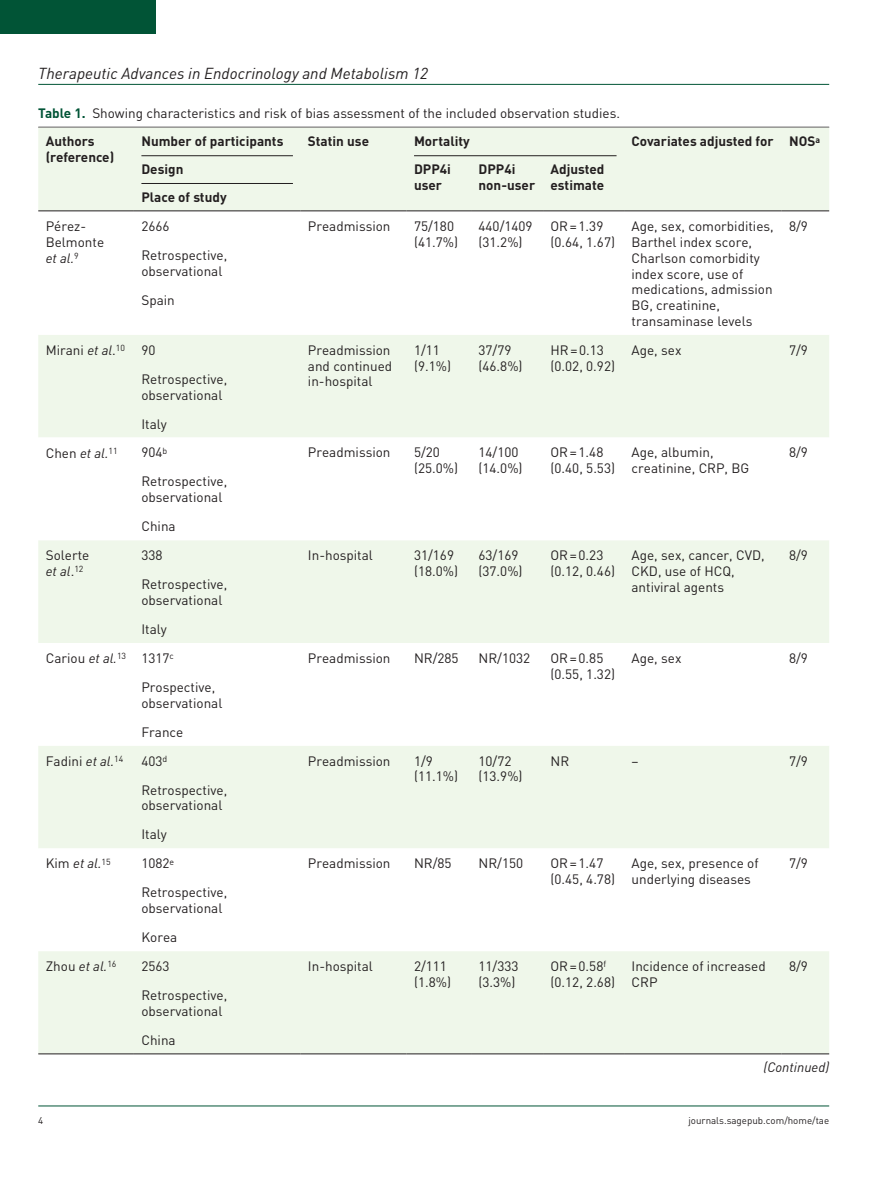
<style>
.page{position:relative;width:893px;height:1191px;background:#fff}
.page>*{position:absolute;margin:0;border:0;box-sizing:border-box;transform-origin:0 0}
.t1{font:italic 15.75px "DIN";color:#231f20}
.t2{font:13.5px/15.8px "DIN";color:#231f20}
.t3{font:700 13.5px/15.8px "DIN";color:#231f20}
.t4{font:italic 13.5px "DIN";color:#231f20}
.t5{font:9.75px "DIN";color:#231f20}
.s1{font-weight:700;color:#015436}
.s2{font-weight:700}
.s3{font-style:italic}
.s4{font-style:normal}
</style>
<div class="page">
<hr style="left:38px;top:84px;width:791px;height:1px;background:#015436">
<hr style="left:38px;top:1105px;width:791px;height:1px;background:#015436">
<div style="left:0;top:0;width:155px;height:34px;background:#015436"></div>
<hr style="left:38px;top:127px;width:791px;height:1px;background:#231f20">
<div style="left:38px;top:128px;width:791px;height:925px;background:#eff7ea"></div>
<svg style="left:38px;top:211px;width:791px;height:124px"></svg>
<svg style="left:38px;top:437px;width:791px;height:514px"></svg>
<hr style="left:38px;top:210px;width:96px;height:1px;background:#231f20">
<hr style="left:300px;top:210px;width:106px;height:1px;background:#231f20">
<hr style="left:624px;top:210px;width:158px;height:1px;background:#231f20">
<hr style="left:782px;top:210px;width:47px;height:1px;background:#231f20">
<hr style="left:134px;top:210px;width:166px;height:1px;background:#231f20">
<hr style="left:406px;top:210px;width:65px;height:1px;background:#231f20">
<hr style="left:471px;top:210px;width:72px;height:1px;background:#231f20">
<hr style="left:543px;top:210px;width:81px;height:1px;background:#231f20">
<hr style="left:38px;top:1053px;width:96px;height:1px;background:#231f20">
<hr style="left:134px;top:1053px;width:166px;height:1px;background:#231f20">
<hr style="left:300px;top:1053px;width:106px;height:1px;background:#231f20">
<hr style="left:406px;top:1053px;width:65px;height:1px;background:#231f20">
<hr style="left:471px;top:1053px;width:72px;height:1px;background:#231f20">
<hr style="left:543px;top:1053px;width:81px;height:1px;background:#231f20">
<hr style="left:624px;top:1053px;width:158px;height:1px;background:#231f20">
<hr style="left:782px;top:1053px;width:47px;height:1px;background:#231f20">
<hr style="left:141px;top:155px;width:152px;height:1px;background:#231f20">
<hr style="left:414px;top:155px;width:202px;height:1px;background:#231f20">
<hr style="left:141px;top:183px;width:152px;height:1px;background:#231f20">
<p class="t1" style="left:38px;top:63px;width:391px">Therapeutic Advances in Endocrinology and Metabolism 12</p>
<p class="t2" style="left:46px;top:98px;width:576px;line-height:28.5px;text-indent:-8px"><span class="s1">Table 1.</span> Showing characteristics and risk of bias assessment of the included observation studies.<br><span class="s2">Authors</span></p>
<p class="t3" style="left:46px;top:149px;width:70px">(reference)</p>
<p class="t3" style="left:141px;top:133px;width:144px">Number of participants</p>
<p class="t3" style="left:308px;top:133px;width:63px">Statin use</p>
<p class="t3" style="left:414px;top:133px;width:57px">Mortality</p>
<p class="t3" style="left:631px;top:133px;width:190px">Covariates adjusted for NOS<sup>a</sup></p>
<p class="t3" style="left:141px;top:161px;width:43px">Design</p>
<p class="t3" style="left:414px;top:161px;width:38px">DPP4i user</p>
<p class="t3" style="left:479px;top:161px;width:58px">DPP4i non-user</p>
<p class="t3" style="left:551px;top:161px;width:55px">Adjusted estimate</p>
<p class="t3" style="left:141px;top:188px;width:87px">Place of study</p>
<p class="t2" style="left:46px;top:218px;width:60px">Pérez-<br>Belmonte <span class="s3">et al.</span><sup>9</sup></p>
<p class="t2" style="left:141px;top:218px;width:30px">2666</p>
<p class="t2" style="left:308px;top:218px;width:84px">Preadmission</p>
<p class="t2" style="left:414px;top:218px;width:46px">75/180 (41.7%)</p>
<p class="t2" style="left:478px;top:218px;width:56px">440/1409 (31.2%)</p>
<p class="t2" style="left:550px;top:218px;width:66px">OR=1.39 (0.64, 1.67)</p>
<p class="t2" style="left:631px;top:218px;width:144px">Age, sex, comorbidities,<br>Barthel index score,<br>Charlson comorbidity index score, use of medications, admission<br>BG, creatinine, transaminase levels</p>
<p class="t2" style="left:789px;top:218px;width:20px">8/9</p>
<p class="t2" style="left:141px;top:247px;width:87px">Retrospective, observational</p>
<p class="t2" style="left:141px;top:292px;width:35px">Spain</p>
<p class="t2" style="left:46px;top:342px;width:111px">Mirani <span class="s3">et al</span>.<sup>10</sup> 90</p>
<p class="t2" style="left:308px;top:342px;width:86px">Preadmission and continued in-hospital</p>
<p class="t2" style="left:414px;top:342px;width:39px">1/11 (9.1%)</p>
<p class="t2" style="left:478px;top:342px;width:46px">37/79 (46.8%)</p>
<p class="t2" style="left:550px;top:342px;width:66px">HR=0.13 (0.02, 0.92)</p>
<p class="t2" style="left:631px;top:342px;width:51px">Age, sex</p>
<p class="t2" style="left:789px;top:342px;width:20px">7/9</p>
<p class="t2" style="left:141px;top:371px;width:87px">Retrospective, observational</p>
<p class="t2" style="left:141px;top:415px;width:27px">Italy</p>
<p class="t4" style="left:46px;top:444px;width:73px"><span class="s4">Chen</span> et al.<sup>11</sup></p>
<p class="t2" style="left:141px;top:444px;width:27px">904<sup>b</sup></p>
<p class="t2" style="left:308px;top:444px;width:84px">Preadmission</p>
<p class="t2" style="left:414px;top:444px;width:46px">5/20 (25.0%)</p>
<p class="t2" style="left:478px;top:444px;width:46px">14/100 (14.0%)</p>
<p class="t2" style="left:550px;top:444px;width:66px">OR=1.48 (0.40, 5.53)</p>
<p class="t2" style="left:631px;top:444px;width:119px">Age, albumin, creatinine, CRP, BG</p>
<p class="t2" style="left:789px;top:444px;width:20px">8/9</p>
<p class="t2" style="left:141px;top:473px;width:87px">Retrospective, observational</p>
<p class="t2" style="left:141px;top:518px;width:36px">China</p>
<p class="t2" style="left:46px;top:547px;width:45px">Solerte <span class="s3">et al</span>.<sup>12</sup></p>
<p class="t2" style="left:141px;top:547px;width:23px">338</p>
<p class="t2" style="left:308px;top:547px;width:66px">In-hospital</p>
<p class="t2" style="left:414px;top:547px;width:46px">31/169 (18.0%)</p>
<p class="t2" style="left:478px;top:547px;width:46px">63/169 (37.0%)</p>
<p class="t2" style="left:550px;top:547px;width:66px">OR=0.23 (0.12, 0.46)</p>
<p class="t2" style="left:631px;top:547px;width:135px">Age, sex, cancer, CVD,<br>CKD, use of HCQ, antiviral agents</p>
<p class="t2" style="left:789px;top:547px;width:20px">8/9</p>
<p class="t2" style="left:141px;top:576px;width:87px">Retrospective, observational</p>
<p class="t2" style="left:46px;top:614px;width:130px;line-height:29px;text-indent:96px">Italy<br>Cariou <span class="s3">et al.</span><sup>13</sup> 1317<sup>c</sup></p>
<p class="t2" style="left:308px;top:650px;width:84px">Preadmission</p>
<p class="t2" style="left:414px;top:650px;width:46px">NR/285</p>
<p class="t2" style="left:478px;top:650px;width:53px">NR/1032</p>
<p class="t2" style="left:550px;top:650px;width:66px">OR=0.85 (0.55, 1.32)</p>
<p class="t2" style="left:631px;top:650px;width:51px">Age, sex</p>
<p class="t2" style="left:789px;top:650px;width:20px">8/9</p>
<p class="t2" style="left:141px;top:679px;width:82px">Prospective, observational</p>
<p class="t2" style="left:141px;top:723px;width:43px">France</p>
<p class="t2" style="left:46px;top:752px;width:79px">Fadini <span class="s3">et al.</span><sup>14</sup></p>
<p class="t2" style="left:141px;top:752px;width:27px">403<sup>d</sup></p>
<p class="t2" style="left:308px;top:752px;width:84px">Preadmission</p>
<p class="t2" style="left:414px;top:752px;width:46px">1/9 (11.1%)</p>
<p class="t2" style="left:478px;top:752px;width:46px">10/72 (13.9%)</p>
<p class="t2" style="left:550px;top:752px;width:20px">NR</p>
<p class="t2" style="left:631px;top:752px;width:9px">–</p>
<p class="t2" style="left:789px;top:752px;width:20px">7/9</p>
<p class="t2" style="left:141px;top:781px;width:87px">Retrospective, observational</p>
<p class="t2" style="left:141px;top:826px;width:27px">Italy</p>
<p class="t4" style="left:46px;top:855px;width:66px"><span class="s4">Kim</span> et al.<sup>15</sup></p>
<p class="t2" style="left:141px;top:855px;width:34px">1082<sup>e</sup></p>
<p class="t2" style="left:308px;top:855px;width:84px">Preadmission</p>
<p class="t2" style="left:414px;top:855px;width:39px">NR/85</p>
<p class="t2" style="left:478px;top:855px;width:46px">NR/150</p>
<p class="t2" style="left:550px;top:855px;width:66px">OR=1.47 (0.45, 4.78)</p>
<p class="t2" style="left:631px;top:855px;width:129px">Age, sex, presence of underlying diseases</p>
<p class="t2" style="left:789px;top:855px;width:20px">7/9</p>
<p class="t2" style="left:141px;top:884px;width:87px">Retrospective, observational</p>
<p class="t2" style="left:141px;top:929px;width:37px">Korea</p>
<p class="t4" style="left:46px;top:958px;width:72px"><span class="s4">Zhou</span> et al.<sup>16</sup></p>
<p class="t2" style="left:141px;top:958px;width:30px">2563</p>
<p class="t2" style="left:308px;top:958px;width:66px">In-hospital</p>
<p class="t2" style="left:414px;top:958px;width:39px">2/111 (1.8%)</p>
<p class="t2" style="left:478px;top:958px;width:42px">11/333 (3.3%)</p>
<p class="t2" style="left:550px;top:958px;width:66px">OR=0.58<sup>f </sup>(0.12, 2.68)</p>
<p class="t2" style="left:632px;top:958px;width:136px">Incidence of increased<br>CRP</p>
<p class="t2" style="left:789px;top:958px;width:20px">8/9</p>
<p class="t2" style="left:141px;top:987px;width:87px">Retrospective, observational</p>
<p class="t2" style="left:141px;top:1032px;width:36px">China</p>
<p class="t4" style="left:763px;top:1058px;width:67px">(Continued)</p>
<p class="t5" style="left:38px;top:1114px;width:7px">4</p>
<p class="t5" style="left:688px;top:1114px;width:142px">journals.sagepub.com/home/tae</p>
</div>
